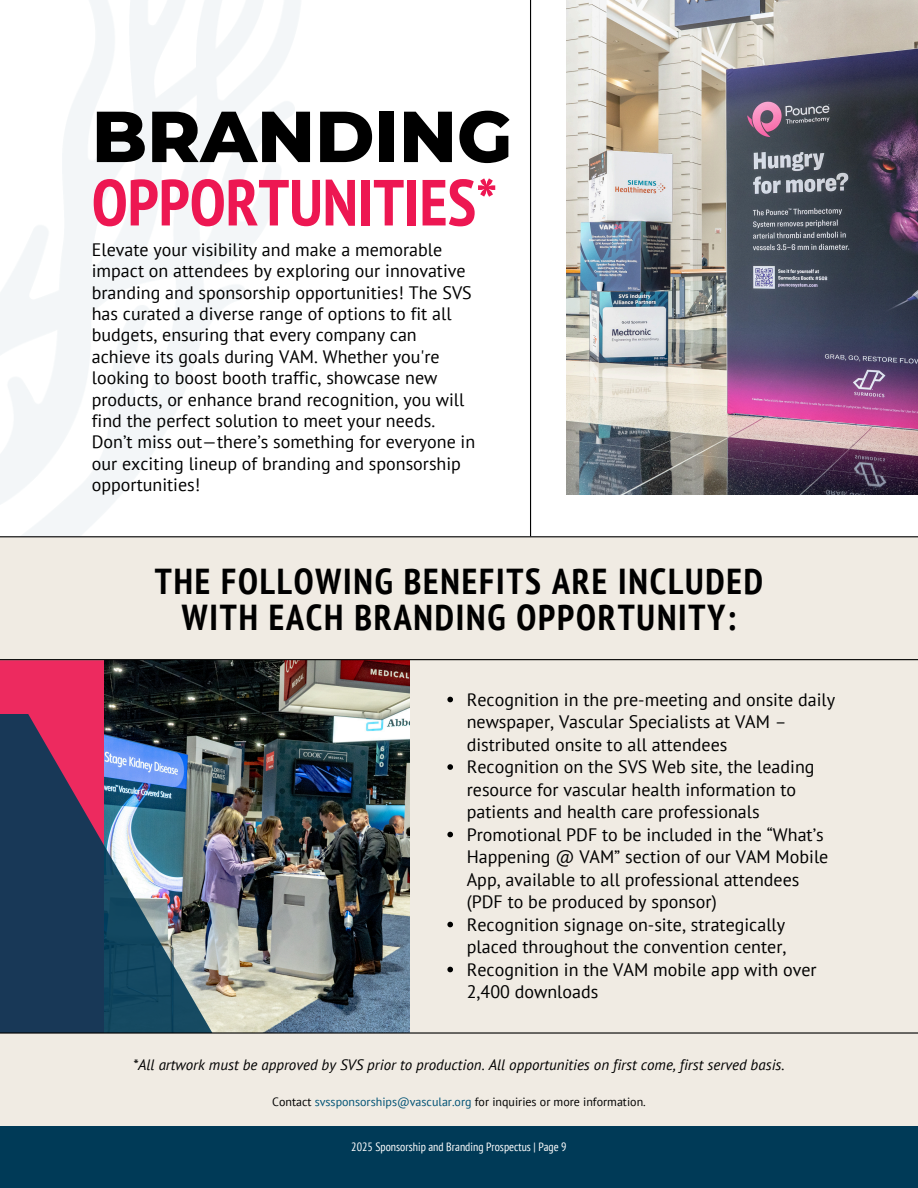
<style>
.page{position:relative;width:918px;height:1188px;background:#fff}
.page>*{position:absolute;margin:0;border:0;box-sizing:border-box;transform-origin:0 0}
.t1{font:800 72px "Montserrat";color:#000}
.t2{font:700 condensed 65.1px "PT Sans";color:#ed1752}
.t3{font:700 condensed 36px/36px "PT Sans";letter-spacing:.05em;color:#000;text-align:center}
.t4{font:18px/22.5px "PT Sans";color:#000}
.t5{font:italic 15px "PT Sans";color:#000}
.t6{font:12px "PT Sans";color:#000}
.t7{font:condensed 12px "PT Sans";color:#fff}
.s1{color:#005275}
</style>
<div class="page">
<div style="left:0;top:537px;width:918px;height:651px;background:#f0ebe3"></div>
<div style="left:0;top:660px;width:339px;height:528px;background:#ed2a5f"></div>
<img style="left:105px;top:660px;width:304px;height:372px">
<img style="left:0;top:714px;width:257px;height:318px">
<div style="left:0;top:1034px;width:918px;height:154px;background:#f0ebe3"></div>
<hr style="left:0;top:536px;width:918px;height:1px;background:#000">
<hr style="left:0;top:659px;width:918px;height:1px;background:#000">
<hr style="left:0;top:1032px;width:918px;height:2px;background:#000">
<img style="left:567px;top:0;width:351px;height:495px">
<hr style="left:530px;top:0;width:1px;height:536px;background:#000">
<div style="left:0;top:1126px;width:918px;height:62px;background:#003a57"></div>
<svg style="left:447px;top:697px;width:6px;height:5px"></svg>
<svg style="left:447px;top:764px;width:6px;height:6px"></svg>
<svg style="left:447px;top:832px;width:6px;height:5px"></svg>
<svg style="left:447px;top:922px;width:6px;height:5px"></svg>
<svg style="left:447px;top:967px;width:6px;height:5px"></svg>
<h1 class="t1" style="left:92px;top:92px;width:422px">BRANDING</h1>
<h2 class="t2" style="left:92px;top:159px;width:407px">OPPORTUNITIES*</h2>
<p class="t4" style="left:92px;top:239px;width:385px;line-height:21.3px">Elevate your visibility and make a memorable impact on attendees by exploring our innovative branding and sponsorship opportunities! The SVS has curated a diverse range of options to fit all budgets, ensuring that every company can achieve its goals during VAM. Whether you're looking to boost booth traffic, showcase new products, or enhance brand recognition, you will find the perfect solution to meet your needs.<br>Don’t miss out—there’s something for everyone in our exciting lineup of branding and sponsorship opportunities!</p>
<h3 class="t3" style="left:155px;top:562px;width:610px">THE FOLLOWING BENEFITS ARE INCLUDED<br>WITH EACH BRANDING OPPORTUNITY:</h3>
<p class="t4" style="left:467px;top:688px;width:370px">Recognition in the pre-meeting and onsite daily newspaper, Vascular Specialists at VAM – distributed onsite to all attendees<br>Recognition on the SVS Web site, the leading resource for vascular health information to patients and health care professionals Promotional PDF to be included in the “What’s Happening @ VAM” section of our VAM Mobile App, available to all professional attendees (PDF to be produced by sponsor)<br>Recognition signage on-site, strategically placed throughout the convention center, Recognition in the VAM mobile app with over 2,400 downloads</p>
<p class="t5" style="left:133px;top:1055px;width:653px">*All artwork must be approved by SVS prior to production. All opportunities on first come, first served basis.</p>
<p class="t6" style="left:272px;top:1094px;width:375px">Contact <span class="s1">svssponsorships@vascular.org</span> for inquiries or more information.</p>
<p class="t7" style="left:351px;top:1139px;width:217px">2025 Sponsorship and Branding Prospectus | Page 9</p>
</div>
